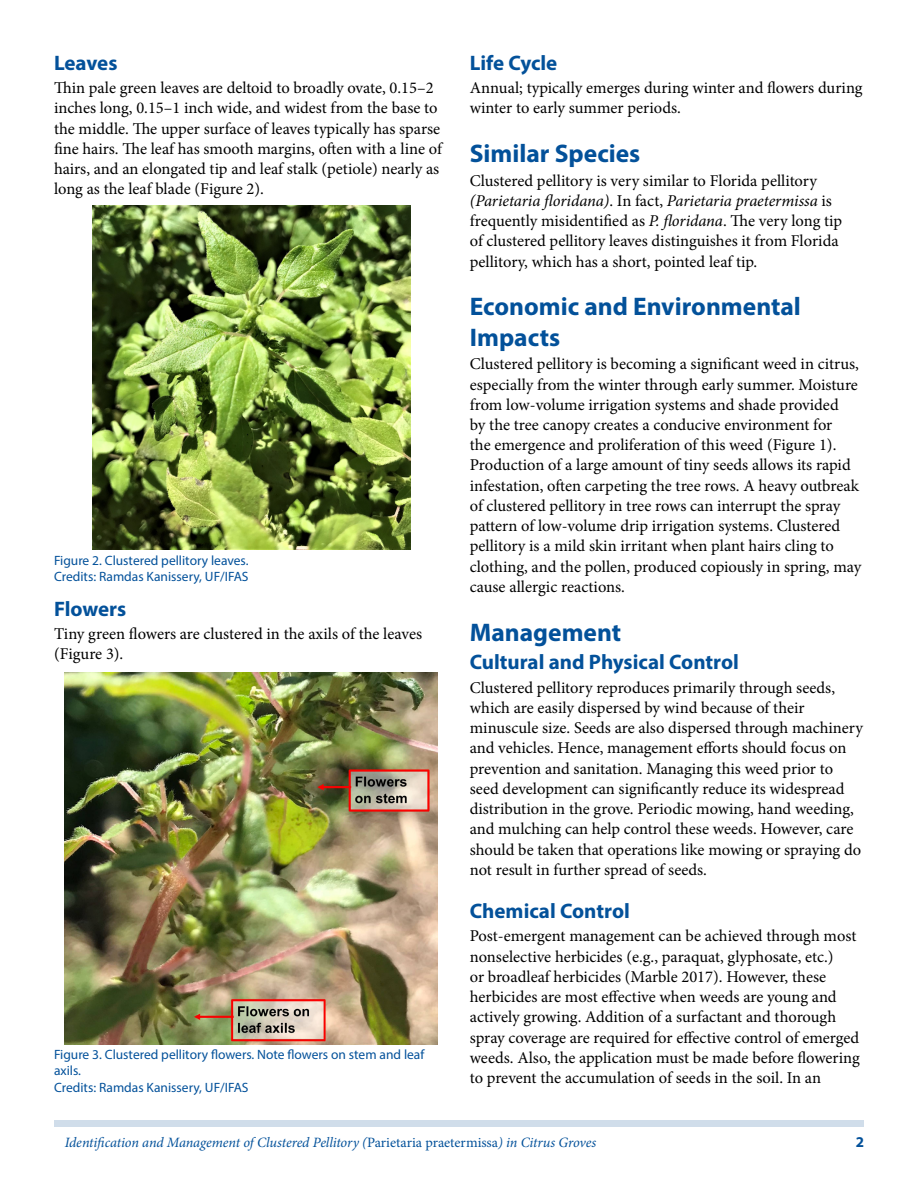
<style>
.page{position:relative;width:918px;height:1188px;background:#fff}
.page>*{position:absolute;margin:0;border:0;box-sizing:border-box;transform-origin:0 0}
.t1{font:700 25.5px/30.6px "Myriad Pro";color:#03519a}
.t2{font:700 21px "Myriad Pro";color:#03519a}
.t3{font:16.5px/20.2px "Minion Pro";color:#000}
.t4{font:700 15px "Myriad Pro";color:#03519a}
.t5{font:italic 14.25px "Minion Pro";letter-spacing:-.01em;color:#03519a}
.t6{font:13.5px/16.5px "Myriad Pro";color:#03519a}
.s1{font-style:italic}
.s2{font-style:normal}
</style>
<div class="page">
<div style="left:54px;top:1120px;width:810px;height:7px;background:#d0ddea"></div>
<img style="left:92px;top:206px;width:318px;height:343px">
<img style="left:64px;top:673px;width:374px;height:372px">
<p class="t2" style="left:54px;top:49px;width:65px">Leaves</p>
<p class="t3" style="left:54px;top:78px;width:389px">Thin pale green leaves are deltoid to broadly ovate, 0.15–2 inches long, 0.15–1 inch wide, and widest from the base to the middle. The upper surface of leaves typically has sparse fine hairs. The leaf has smooth margins, often with a line of hairs, and an elongated tip and leaf stalk (petiole) nearly as long as the leaf blade (Figure 2).</p>
<p class="t6" style="left:54px;top:552px;width:196px">Figure 2. Clustered pellitory leaves.<br>Credits: Ramdas Kanissery, UF/IFAS</p>
<p class="t2" style="left:54px;top:595px;width:74px">Flowers</p>
<p class="t3" style="left:54px;top:624px;width:370px">Tiny green flowers are clustered in the axils of the leaves (Figure 3).</p>
<p class="t6" style="left:54px;top:1046px;width:372px">Figure 3. Clustered pellitory flowers. Note flowers on stem and leaf axils.<br>Credits: Ramdas Kanissery, UF/IFAS</p>
<p class="t2" style="left:470px;top:49px;width:89px">Life Cycle</p>
<p class="t3" style="left:470px;top:78px;width:394px">Annual; typically emerges during winter and flowers during winter to early summer periods.</p>
<h1 class="t1" style="left:470px;top:137px;width:172px">Similar Species</h1>
<p class="t3" style="left:470px;top:170px;width:374px">Clustered pellitory is very similar to Florida pellitory <span class="s1">(Parietaria floridana)</span>. In fact, <span class="s1">Parietaria praetermissa</span> is frequently misidentified as <span class="s1">P. floridana</span>. The very long tip of clustered pellitory leaves distinguishes it from Florida pellitory, which has a short, pointed leaf tip.</p>
<h1 class="t1" style="left:470px;top:290px;width:333px">Economic and Environmental<br>Impacts</h1>
<p class="t3" style="left:470px;top:354px;width:393px">Clustered pellitory is becoming a significant weed in citrus, especially from the winter through early summer. Moisture from low-volume irrigation systems and shade provided<br>by the tree canopy creates a conducive environment for<br>the emergence and proliferation of this weed (Figure 1).<br>Production of a large amount of tiny seeds allows its rapid infestation, often carpeting the tree rows. A heavy outbreak of clustered pellitory in tree rows can interrupt the spray pattern of low-volume drip irrigation systems. Clustered pellitory is a mild skin irritant when plant hairs cling to clothing, and the pollen, produced copiously in spring, may cause allergic reactions.</p>
<h1 class="t1" style="left:470px;top:616px;width:153px">Management</h1>
<p class="t2" style="left:470px;top:648px;width:271px">Cultural and Physical Control</p>
<p class="t3" style="left:470px;top:677px;width:395px">Clustered pellitory reproduces primarily through seeds, which are easily dispersed by wind because of their minuscule size. Seeds are also dispersed through machinery and vehicles. Hence, management efforts should focus on prevention and sanitation. Managing this weed prior to seed development can significantly reduce its widespread distribution in the grove. Periodic mowing, hand weeding, and mulching can help control these weeds. However, care should be taken that operations like mowing or spraying do not result in further spread of seeds.</p>
<p class="t2" style="left:470px;top:897px;width:162px">Chemical Control</p>
<p class="t3" style="left:470px;top:926px;width:392px">Post-emergent management can be achieved through most nonselective herbicides (e.g., paraquat, glyphosate, etc.)<br>or broadleaf herbicides (Marble 2017). However, these herbicides are most effective when weeds are young and actively growing. Addition of a surfactant and thorough spray coverage are required for effective control of emerged weeds. Also, the application must be made before flowering to prevent the accumulation of seeds in the soil. In an</p>
<p class="t5" style="left:65px;top:1133px;width:533px">Identification and Management of Clustered Pellitory (<span class="s2">Parietaria praetermissa</span>) in Citrus Groves</p>
<p class="t4" style="left:856px;top:1133px;width:10px">2</p>
</div>
